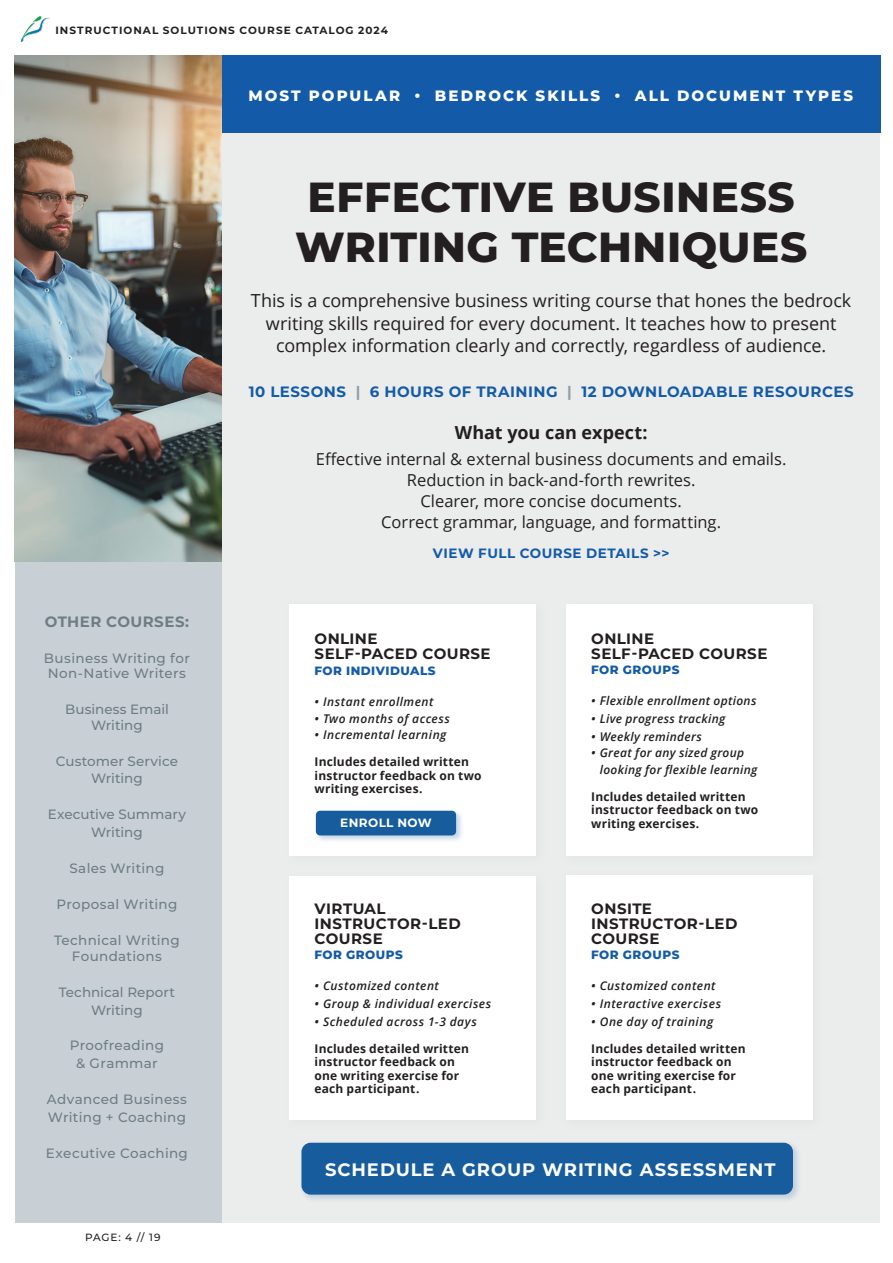
<style>
.page{position:relative;width:893px;height:1263px;background:#fff}
.page>*{position:absolute;margin:0;border:0;box-sizing:border-box;transform-origin:0 0}
.Section_Intro_30_33{font:800 42px/49.5px "Montserrat";letter-spacing:.01em;color:#231f20}
.Section_Subline_Center_21_21{font:18px/22.5px "Open Sans";letter-spacing:-.005em;color:#231f20;text-align:center}
.Section_Subline_Center_21_21-2{font:700 18px "Montserrat";letter-spacing:.05em;color:#fff}
.Section_Subline_Center_21_21-3{font:700 18px "Open Sans";color:#231f20}
.Section_Subline_Center_21_21-4{font:16.5px "Open Sans";color:#231f20}
._10_pt_Headlines_Copytext{font:700 15px/15px "Montserrat";letter-spacing:.03em;color:#231f20}
.Section_Subline_Center_21_21-5{font:700 15px "Montserrat";letter-spacing:.035em;color:#135ba8}
.Section_Subline_Center_21_21-6{font:800 15px "Montserrat";letter-spacing:.14em;color:#fff}
.Section_Subline_Center_21_21-7{font:700 15px "Montserrat";letter-spacing:.03em;color:#6e7d85}
.Section_Subline_Center_21_21-8{font:500 13.5px/16.5px "Montserrat";letter-spacing:.02em;color:#6e7d85;text-align:center}
.Section_Subline_Center_21_21-9{font:500 13.5px/16.5px "Montserrat";color:#6e7d85;text-align:center}
.Section_Subline_Center_21_21-10{font:500 13.5px/18px "Montserrat";letter-spacing:-.005em;color:#6e7d85;text-align:center}
.Section_Subline_Center_21_21-11{font:700 13.5px "Montserrat";letter-spacing:.04em;color:#135ba8}
.t1{font:italic 600 12px/16.5px "Open Sans";letter-spacing:.04em;color:#231f20}
._6_pt_Small_Text{font:700 12px/13.5px "Open Sans";letter-spacing:.015em;color:#231f20}
._10_pt_Headlines_Copytext-2{font:800 12px "Montserrat";letter-spacing:.04em;color:#135ba8}
.Section_Subline_Center_21_21-12{font:700 12px "Montserrat";letter-spacing:.04em;color:#fff}
.t2{font:700 10.5px "Montserrat";letter-spacing:.095em;color:#231f20}
.t3{font:500 10.5px "Montserrat";letter-spacing:.075em;color:#231f20}
.s1{color:#909ea6}
</style>
<div class="page">
<div style="left:62px;top:55px;width:818px;height:1167px;background:#ebecec"></div>
<div style="left:289px;top:877px;width:247px;height:243px;background:#fff"></div>
<div style="left:566px;top:875px;width:247px;height:245px;background:#fff"></div>
<img style="left:21px;top:17px;width:28px;height:24px">
<div style="left:15px;top:56px;width:206px;height:1166px;background:#c8d0d5"></div>
<div style="left:289px;top:604px;width:247px;height:251px;background:#fff"></div>
<div style="left:566px;top:604px;width:247px;height:251px;background:#fff"></div>
<div style="left:221px;top:55px;width:659px;height:78px;background:#135ba8"></div>
<img style="left:15px;top:55px;width:206px;height:506px">
<div style="left:314px;top:809px;width:150px;height:34px;background:#175d9e;opacity:.25"></div>
<div style="left:316px;top:811px;width:140px;height:24px;background:#175d9e;border-radius:4px"></div>
<div style="left:299px;top:1141px;width:502px;height:62px;background:#175d9e;opacity:.2"></div>
<div style="left:301px;top:1143px;width:492px;height:51px;background:#175d9e;border-radius:9px"></div>
<p class="t2" style="left:55px;top:23px;width:334px">INSTRUCTIONAL SOLUTIONS COURSE CATALOG 2024</p>
<p class="Section_Subline_Center_21_21-6" style="left:248px;top:85px;width:606px">MOST POPULAR • BEDROCK SKILLS • ALL DOCUMENT TYPES</p>
<p class="Section_Intro_30_33" style="left:295px;top:170px;width:514px">EFFECTIVE BUSINESS<br>WRITING TECHNIQUES</p>
<p class="Section_Subline_Center_21_21" style="left:251px;top:289px;width:602px">This is a comprehensive business writing course that hones the bedrock writing skills required for every document. It teaches how to present complex information clearly and correctly, regardless of audience.</p>
<p class="Section_Subline_Center_21_21-5" style="left:249px;top:381px;width:606px">10 LESSONS <span class="s1">|</span> 6 HOURS OF TRAINING <span class="s1">|</span> 12 DOWNLOADABLE RESOURCES</p>
<p class="Section_Subline_Center_21_21-3" style="left:455px;top:420px;width:194px">What you can expect:</p>
<p class="Section_Subline_Center_21_21-4" style="left:316px;top:448px;width:472px">Effective internal &amp; external business documents and emails.</p>
<p class="Section_Subline_Center_21_21-4" style="left:407px;top:469px;width:290px">Reduction in back-and-forth rewrites.</p>
<p class="Section_Subline_Center_21_21-4" style="left:420px;top:490px;width:263px">Clearer, more concise documents.</p>
<p class="Section_Subline_Center_21_21-4" style="left:381px;top:511px;width:341px">Correct grammar, language, and formatting.</p>
<p class="Section_Subline_Center_21_21-7" style="left:45px;top:611px;width:146px">OTHER COURSES:</p>
<p class="Section_Subline_Center_21_21-8" style="left:44px;top:649px;width:147px">Business Writing for</p>
<p class="Section_Subline_Center_21_21-8" style="left:48px;top:664px;width:140px">Non-Native Writers</p>
<p class="Section_Subline_Center_21_21-9" style="left:65px;top:700px;width:105px">Business Email<br>Writing</p>
<p class="Section_Subline_Center_21_21-9" style="left:56px;top:753px;width:124px">Customer Service<br>Writing</p>
<p class="Section_Subline_Center_21_21-10" style="left:48px;top:804px;width:140px">Executive Summary<br>Writing</p>
<p class="Section_Subline_Center_21_21-8" style="left:69px;top:859px;width:96px">Sales Writing</p>
<p class="Section_Subline_Center_21_21-8" style="left:56px;top:895px;width:122px">Proposal Writing</p>
<p class="Section_Subline_Center_21_21-8" style="left:54px;top:931px;width:127px">Technical Writing<br>Foundations</p>
<p class="Section_Subline_Center_21_21-9" style="left:59px;top:983px;width:118px;line-height:18px">Technical Report<br>Writing</p>
<p class="Section_Subline_Center_21_21-8" style="left:70px;top:1035px;width:96px;line-height:18px">Proofreading &amp; Grammar</p>
<p class="Section_Subline_Center_21_21-8" style="left:47px;top:1090px;width:142px">Advanced Business</p>
<p class="Section_Subline_Center_21_21-8" style="left:48px;top:1108px;width:140px">Writing + Coaching</p>
<p class="Section_Subline_Center_21_21-8" style="left:46px;top:1144px;width:143px">Executive Coaching</p>
<p class="t3" style="left:85px;top:1230px;width:77px">PAGE: 4 // 19</p>
<p class="Section_Subline_Center_21_21-11" style="left:433px;top:543px;width:238px">VIEW FULL COURSE DETAILS &gt;&gt;</p>
<p class="_10_pt_Headlines_Copytext" style="left:315px;top:630px;width:178px">ONLINE<br>SELF-PACED COURSE</p>
<p class="_10_pt_Headlines_Copytext-2" style="left:315px;top:662px;width:123px">FOR INDIVIDUALS</p>
<p class="t1" style="left:315px;top:693px;width:120px">• Instant enrollment</p>
<p class="t1" style="left:315px;top:710px;width:137px">• Two months of access</p>
<p class="t1" style="left:315px;top:726px;width:133px">• Incremental learning</p>
<p class="_6_pt_Small_Text" style="left:315px;top:755px;width:168px">Includes detailed written instructor feedback on two writing exercises.</p>
<p class="Section_Subline_Center_21_21-12" style="left:340px;top:814px;width:93px">ENROLL NOW</p>
<p class="_10_pt_Headlines_Copytext" style="left:315px;top:900px;width:148px">VIRTUAL<br>INSTRUCTOR-LED<br>COURSE</p>
<p class="_10_pt_Headlines_Copytext-2" style="left:315px;top:945px;width:90px">FOR GROUPS</p>
<p class="t1" style="left:315px;top:977px;width:126px">• Customized content</p>
<p class="t1" style="left:315px;top:995px;width:178px">• Group &amp; individual exercises</p>
<p class="t1" style="left:315px;top:1013px;width:164px">• Scheduled across 1-3 days</p>
<p class="_6_pt_Small_Text" style="left:315px;top:1041px;width:156px">Includes detailed written instructor feedback on one writing exercise for each participant.</p>
<p class="_10_pt_Headlines_Copytext" style="left:591px;top:630px;width:178px">ONLINE<br>SELF-PACED COURSE</p>
<p class="_10_pt_Headlines_Copytext-2" style="left:591px;top:660px;width:90px">FOR GROUPS</p>
<p class="t1" style="left:591px;top:692px;width:167px">• Flexible enrollment options</p>
<p class="t1" style="left:591px;top:710px;width:136px">• Live progress tracking</p>
<p class="t1" style="left:591px;top:728px;width:112px">• Weekly reminders</p>
<p class="t1" style="left:600px;top:744px;width:159px;text-indent:-9px">• Great for any sized group looking for flexible learning</p>
<p class="_6_pt_Small_Text" style="left:591px;top:789px;width:168px">Includes detailed written instructor feedback on two writing exercises.</p>
<p class="_10_pt_Headlines_Copytext" style="left:591px;top:900px;width:148px">ONSITE<br>INSTRUCTOR-LED<br>COURSE</p>
<p class="_10_pt_Headlines_Copytext-2" style="left:591px;top:945px;width:90px">FOR GROUPS</p>
<p class="t1" style="left:591px;top:977px;width:126px">• Customized content</p>
<p class="t1" style="left:591px;top:995px;width:131px">• Interactive exercises</p>
<p class="t1" style="left:591px;top:1013px;width:123px">• One day of training</p>
<p class="_6_pt_Small_Text" style="left:591px;top:1041px;width:156px">Includes detailed written instructor feedback on one writing exercise for each participant.</p>
<p class="Section_Subline_Center_21_21-2" style="left:325px;top:1156px;width:452px">SCHEDULE A GROUP WRITING ASSESSMENT</p>
</div>
